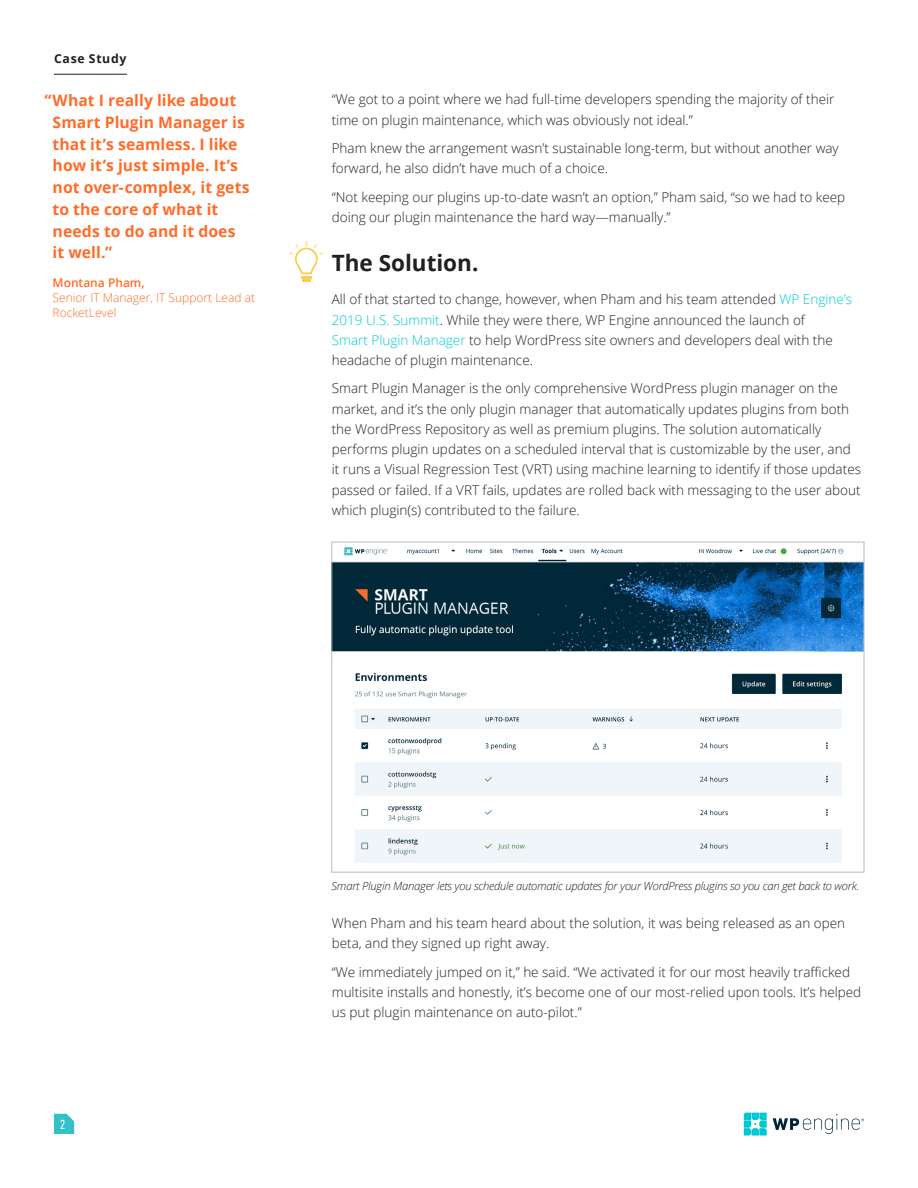
<style>
.page{position:relative;width:918px;height:1188px;background:#fff}
.page>*{position:absolute;margin:0;border:0;box-sizing:border-box;transform-origin:0 0}
.Body_Headline_Level{font:700 22.5px "Open Sans";color:#231f20}
.Pull_Quote{font:700 15.75px/21.8px "Open Sans";color:#ff6c29}
.Body_Copy{font:300 13.5px/20.2px "Open Sans";color:#231f20}
.t1{font:condensed 13.5px "DIN Next LT Pro";color:#fff}
.t2{font:700 12.3px "Open Sans";letter-spacing:.055em;color:#231f20}
.Pull_Quote_Title{font:300 12px/15px "Open Sans";color:#ff6c29}
.Document_Type_-_Smal{font:italic 300 11.25px "Open Sans";letter-spacing:-.02em;color:#231f20}
.s1{font-weight:600}
.s2{color:#00cad4}
</style>
<div class="page">
<svg style="left:54px;top:1114px;width:20px;height:20px"></svg>
<svg style="left:744px;top:1113px;width:23px;height:23px"></svg>
<svg style="left:773px;top:1114px;width:91px;height:20px"></svg>
<hr style="left:54px;top:74px;width:73px;height:1px;background:#231f20">
<svg style="left:289px;top:241px;width:35px;height:41px"></svg>
<img style="left:334px;top:547px;width:528px;height:315px">
<p class="t2" style="left:54px;top:50px;width:74px">Case Study</p>
<p class="Pull_Quote" style="left:53px;top:89px;width:198px;text-indent:-8px">“What I really like about<br>Smart Plugin Manager is that it’s seamless. I like how it’s just simple. It’s not over-complex, it gets to the core of what it needs to do and it does it well.”</p>
<p class="Pull_Quote_Title" style="left:53px;top:275px;width:204px"><span class="s1">Montana Pham,<br></span>Senior IT Manager, IT Support Lead at<br>RocketLevel</p>
<p class="Body_Copy" style="left:332px;top:89px;width:504px">“We got to a point where we had full-time developers spending the majority of their time on plugin maintenance, which was obviously not ideal.”</p>
<p class="Body_Copy" style="left:332px;top:138px;width:509px">Pham knew the arrangement wasn’t sustainable long-term, but without another way forward, he also didn’t have much of a choice.</p>
<p class="Body_Copy" style="left:332px;top:186px;width:515px">“Not keeping our plugins up-to-date wasn’t an option,” Pham said, “so we had to keep doing our plugin maintenance the hard way—manually.”</p>
<p class="Body_Headline_Level" style="left:332px;top:246px;width:148px">The Solution.</p>
<p class="Body_Copy" style="left:332px;top:289px;width:522px">All of that started to change, however, when Pham and his team attended <span class="s2">WP Engine’s 2019 U.S. Summit</span>. While they were there, WP Engine announced the launch of<br><span class="s2">Smart Plugin Manager</span> to help WordPress site owners and developers deal with the headache of plugin maintenance.</p>
<p class="Body_Copy" style="left:332px;top:378px;width:531px">Smart Plugin Manager is the only comprehensive WordPress plugin manager on the market, and it’s the only plugin manager that automatically updates plugins from both the WordPress Repository as well as premium plugins. The solution automatically performs plugin updates on a scheduled interval that is customizable by the user, and it runs a Visual Regression Test (VRT) using machine learning to identify if those updates passed or failed. If a VRT fails, updates are rolled back with messaging to the user about which plugin(s) contributed to the failure.</p>
<p class="t1" style="left:60px;top:1117px;width:7px">2</p>
<p class="Document_Type_-_Smal" style="left:332px;top:878px;width:529px">Smart Plugin Manager lets you schedule automatic updates for your WordPress plugins so you can get back to work.</p>
<p class="Body_Copy" style="left:332px;top:913px;width:515px">When Pham and his team heard about the solution, it was being released as an open beta, and they signed up right away.</p>
<p class="Body_Copy" style="left:332px;top:961px;width:531px">“We immediately jumped on it,” he said. “We activated it for our most heavily trafficked multisite installs and honestly, it’s become one of our most-relied upon tools. It’s helped us put plugin maintenance on auto-pilot.”</p>
</div>
